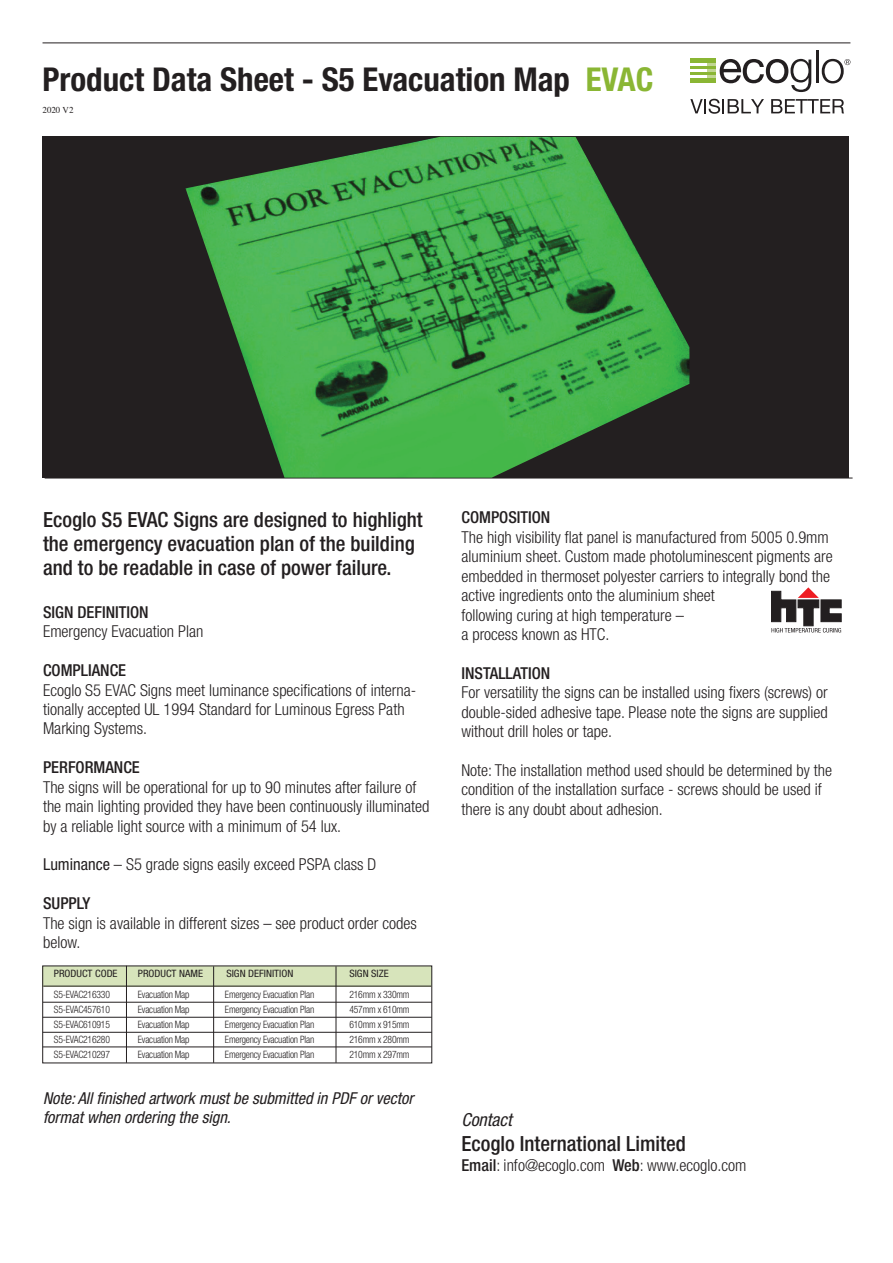
<style>
.page{position:relative;width:893px;height:1263px;background:#fff}
.page>*{position:absolute;margin:0;border:0;box-sizing:border-box;transform-origin:0 0}
.t1{font:700 condensed 32.85px "Helvetica Neue";color:#231f20}
.t2{font:500 condensed 20.85px/23.9px "Helvetica Neue";color:#231f20}
.t3{font:italic condensed 18px "Helvetica Neue";color:#231f20}
.t4{font:300 condensed 16.5px/19.5px "Helvetica Neue";color:#231f20}
.t5{font:italic condensed 16.5px/19.5px "Helvetica Neue";color:#231f20}
.t6{font:500 condensed 16.5px "Helvetica Neue";color:#231f20}
.t7{font:300 condensed 10.2px "Helvetica Neue";letter-spacing:-.02em;color:#231f20;scale:.95 1}
.t8{font:condensed 10.2px "Helvetica Neue";color:#231f20;scale:1.05 1}
.t9{font:9px "Times";color:#231f20}
.s1{color:#8ab634}
.s2{font-weight:400}
.s3{font-weight:500}
</style>
<div class="page">
<div style="left:690px;top:58px;width:26px;height:5px;background:#8ab634"></div>
<div style="left:690px;top:78px;width:26px;height:5px;background:#8ab634"></div>
<hr style="left:690px;top:72px;width:26px;height:3px;background:#8ab634">
<hr style="left:690px;top:66px;width:26px;height:3px;background:#8ab634">
<svg style="left:707px;top:59px;width:104px;height:33px"></svg>
<hr style="left:816px;top:51px;width:2px;height:32px;background:#231f20">
<svg style="left:822px;top:59px;width:28px;height:24px"></svg>
<svg style="left:690px;top:99px;width:74px;height:15px"></svg>
<svg style="left:771px;top:99px;width:73px;height:14px"></svg>
<hr style="left:43px;top:43px;width:807px;height:1px;background:#231f20">
<hr style="left:45px;top:478px;width:808px;height:1px;background:#231f20">
<div style="left:43px;top:966px;width:389px;height:20px;background:#d7e4bb"></div>
<hr style="left:43px;top:986px;width:388px;height:1px;background:#231f20">
<hr style="left:43px;top:1002px;width:389px;height:1px;background:#231f20">
<hr style="left:43px;top:1017px;width:389px;height:1px;background:#231f20">
<hr style="left:43px;top:1032px;width:389px;height:1px;background:#231f20">
<hr style="left:43px;top:1047px;width:389px;height:1px;background:#231f20">
<hr style="left:126px;top:966px;width:1px;height:97px;background:#231f20">
<hr style="left:213px;top:966px;width:1px;height:97px;background:#231f20">
<hr style="left:336px;top:966px;width:1px;height:97px;background:#231f20">
<svg style="left:771px;top:587px;width:70px;height:45px"></svg>
<div style="left:43px;top:136px;width:806px;height:342px;background:#231f20"></div>
<img style="left:185px;top:137px;width:504px;height:341px">
<p class="t1" style="left:43px;top:60px;width:612px">Product Data Sheet - S5 Evacuation Map <span class="s1">EVAC</span></p>
<p class="t9" style="left:43px;top:104px;width:32px">2020 V2</p>
<p class="t2" style="left:43px;top:507px;width:381px">Ecoglo S5 EVAC Signs are designed to highlight the emergency evacuation plan of the building and to be readable in case of power failure.</p>
<p class="t6" style="left:43px;top:602px;width:107px">SIGN DEFINITION</p>
<p class="t4" style="left:43px;top:622px;width:162px">Emergency Evacuation Plan</p>
<p class="t6" style="left:43px;top:660px;width:85px">COMPLIANCE</p>
<p class="t4" style="left:43px;top:680px;width:375px">Ecoglo S5 EVAC Signs meet luminance specifications of interna&shy;tionally accepted UL 1994 Standard for Luminous Egress Path<br>Marking Systems.</p>
<p class="t6" style="left:43px;top:758px;width:98px">PERFORMANCE</p>
<p class="t4" style="left:43px;top:777px;width:388px">The signs will be operational for up to 90 minutes after failure of the main lighting provided they have been continuously illuminated by a reliable light source with a minimum of 54 lux.</p>
<p class="t4" style="left:43px;top:855px;width:335px"><span class="s2">Luminance</span> – S5 grade signs easily exceed PSPA class D</p>
<p class="t6" style="left:43px;top:894px;width:49px">SUPPLY</p>
<p class="t4" style="left:43px;top:913px;width:375px">The sign is available in different sizes – see product order codes below.</p>
<p class="t8" style="left:54px;top:967px;width:62px">PRODUCT CODE</p>
<p class="t8" style="left:138px;top:967px;width:64px">PRODUCT NAME</p>
<p class="t8" style="left:226px;top:967px;width:65px">SIGN DEFINITION</p>
<p class="t8" style="left:349px;top:967px;width:39px">SIGN SIZE</p>
<p class="t7" style="left:54px;top:989px;width:61px">S5-EVAC216330</p>
<p class="t7" style="left:138px;top:989px;width:56px">Evacuation Map</p>
<p class="t7" style="left:225px;top:989px;width:96px">Emergency Evacuation Plan</p>
<p class="t7" style="left:349px;top:989px;width:65px">216mm x 330mm</p>
<p class="t7" style="left:54px;top:1004px;width:61px">S5-EVAC457610</p>
<p class="t7" style="left:138px;top:1004px;width:56px">Evacuation Map</p>
<p class="t7" style="left:225px;top:1004px;width:96px">Emergency Evacuation Plan</p>
<p class="t7" style="left:349px;top:1004px;width:65px">457mm x 610mm</p>
<p class="t7" style="left:54px;top:1018px;width:61px">S5-EVAC610915</p>
<p class="t7" style="left:138px;top:1018px;width:56px">Evacuation Map</p>
<p class="t7" style="left:225px;top:1018px;width:96px">Emergency Evacuation Plan</p>
<p class="t7" style="left:349px;top:1018px;width:65px">610mm x 915mm</p>
<p class="t7" style="left:54px;top:1033px;width:61px">S5-EVAC216280</p>
<p class="t7" style="left:138px;top:1033px;width:56px">Evacuation Map</p>
<p class="t7" style="left:225px;top:1033px;width:96px">Emergency Evacuation Plan</p>
<p class="t7" style="left:349px;top:1033px;width:65px">216mm x 280mm</p>
<p class="t7" style="left:54px;top:1048px;width:61px">S5-EVAC210297</p>
<p class="t7" style="left:138px;top:1048px;width:56px">Evacuation Map</p>
<p class="t7" style="left:225px;top:1048px;width:96px">Emergency Evacuation Plan</p>
<p class="t7" style="left:349px;top:1048px;width:65px">210mm x 297mm</p>
<p class="t5" style="left:43px;top:1088px;width:372px">Note: All finished artwork must be submitted in PDF or vector format when ordering the sign.</p>
<p class="t6" style="left:461px;top:508px;width:90px">COMPOSITION</p>
<p class="t4" style="left:461px;top:527px;width:373px">The high visibility flat panel is manufactured from 5005 0.9mm aluminium sheet. Custom made photoluminescent pigments are embedded in thermoset polyester carriers to integrally bond the active ingredients onto the aluminium sheet</p>
<p class="t4" style="left:461px;top:605px;width:224px">following curing at high temperature –</p>
<p class="t4" style="left:461px;top:624px;width:149px">a process known as HTC.</p>
<p class="t6" style="left:461px;top:663px;width:90px">INSTALLATION</p>
<p class="t4" style="left:461px;top:682px;width:368px;text-align:justify">For versatility the signs can be installed using fixers (screws) or double-sided adhesive tape. Please note the signs are supplied without drill holes or tape.</p>
<p class="t4" style="left:461px;top:760px;width:372px">Note: The installation method used should be determined by the condition of the installation surface - screws should be used if there is any doubt about adhesion.</p>
<p class="t3" style="left:461px;top:1109px;width:52px">Contact</p>
<p class="t2" style="left:461px;top:1132px;width:226px">Ecoglo International Limited</p>
<p class="t4" style="left:461px;top:1155px;width:287px"><span class="s3">Email</span>: info@ecoglo.com <span class="s3">Web</span>: www.ecoglo.com</p>
</div>
